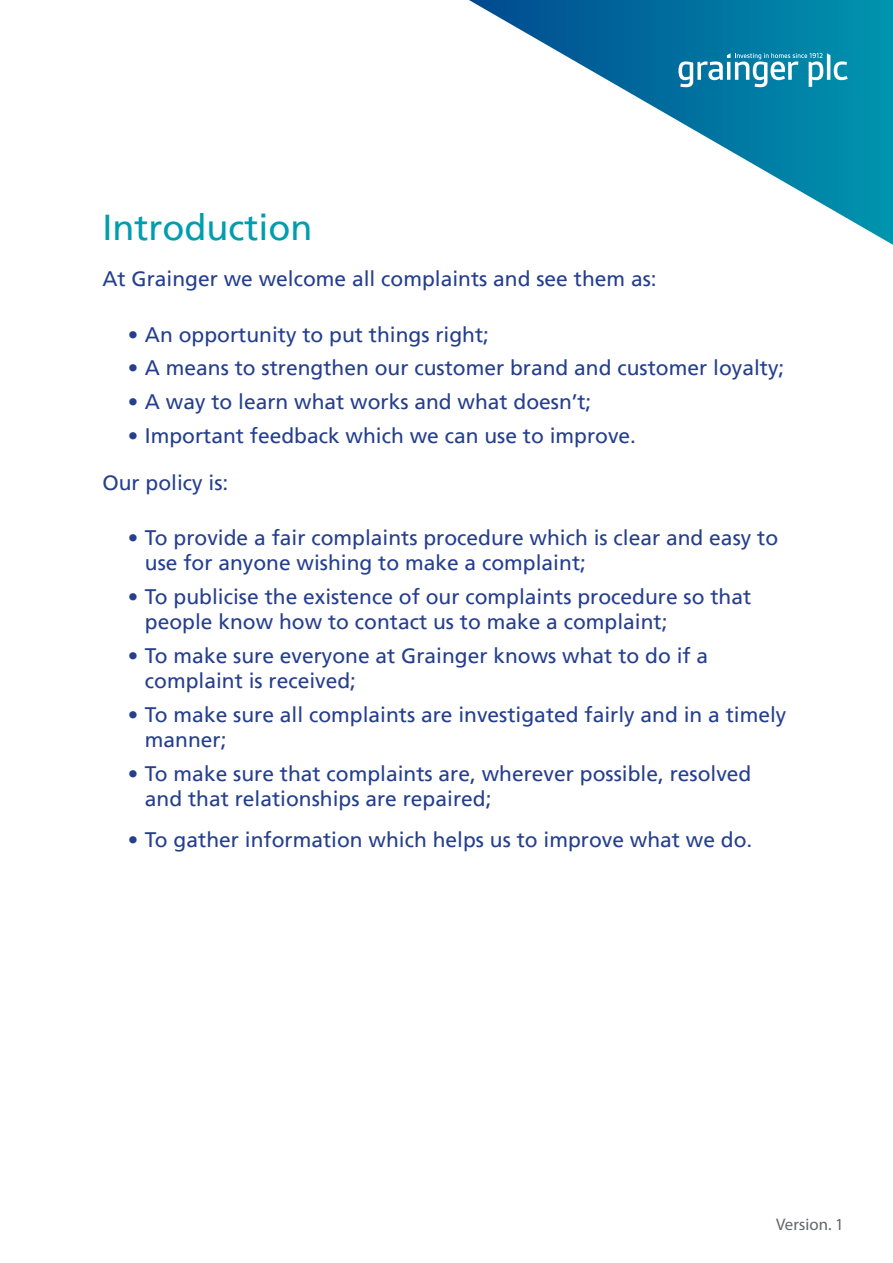
<style>
.page{position:relative;width:893px;height:1263px;background:#fff}
.page>*{position:absolute;margin:0;border:0;box-sizing:border-box;transform-origin:0 0}
.t1{font:36px "Frutiger LT";color:#009daf}
.t2{font:21px/25.2px "Frutiger LT";color:#253f8e}
.t3{font:16.8px "Myriad Pro";color:#63656a}
</style>
<div class="page">
<svg style="left:469px;top:0;width:424px;height:245px"></svg>
<svg style="left:678px;top:53px;width:170px;height:34px"></svg>
<p class="t1" style="left:102px;top:206px;width:211px">Introduction</p>
<p class="t2" style="left:102px;top:267px;width:556px">At Grainger we welcome all complaints and see them as:</p>
<p class="t2" style="left:128px;top:322px;width:363px">• An opportunity to put things right;</p>
<p class="t2" style="left:128px;top:356px;width:658px">• A means to strengthen our customer brand and customer loyalty;</p>
<p class="t2" style="left:128px;top:389px;width:465px">• A way to learn what works and what doesn’t;</p>
<p class="t2" style="left:128px;top:423px;width:510px">• Important feedback which we can use to improve.</p>
<p class="t2" style="left:102px;top:470px;width:128px">Our policy is:</p>
<p class="t2" style="left:145px;top:525px;width:635px;text-indent:-17px">• To provide a fair complaints procedure which is clear and easy to use for anyone wishing to make a complaint;</p>
<p class="t2" style="left:145px;top:584px;width:608px;text-indent:-17px">• To publicise the existence of our complaints procedure so that people know how to contact us to make a complaint;</p>
<p class="t2" style="left:145px;top:643px;width:565px;text-indent:-17px">• To make sure everyone at Grainger knows what to do if a complaint is received;</p>
<p class="t2" style="left:145px;top:702px;width:643px;text-indent:-17px">• To make sure all complaints are investigated fairly and in a timely manner;</p>
<p class="t2" style="left:145px;top:761px;width:608px;text-indent:-17px">• To make sure that complaints are, wherever possible, resolved and that relationships are repaired;</p>
<p class="t2" style="left:128px;top:827px;width:626px">• To gather information which helps us to improve what we do.</p>
<p class="t3" style="left:776px;top:1214px;width:69px">Version. 1</p>
</div>
